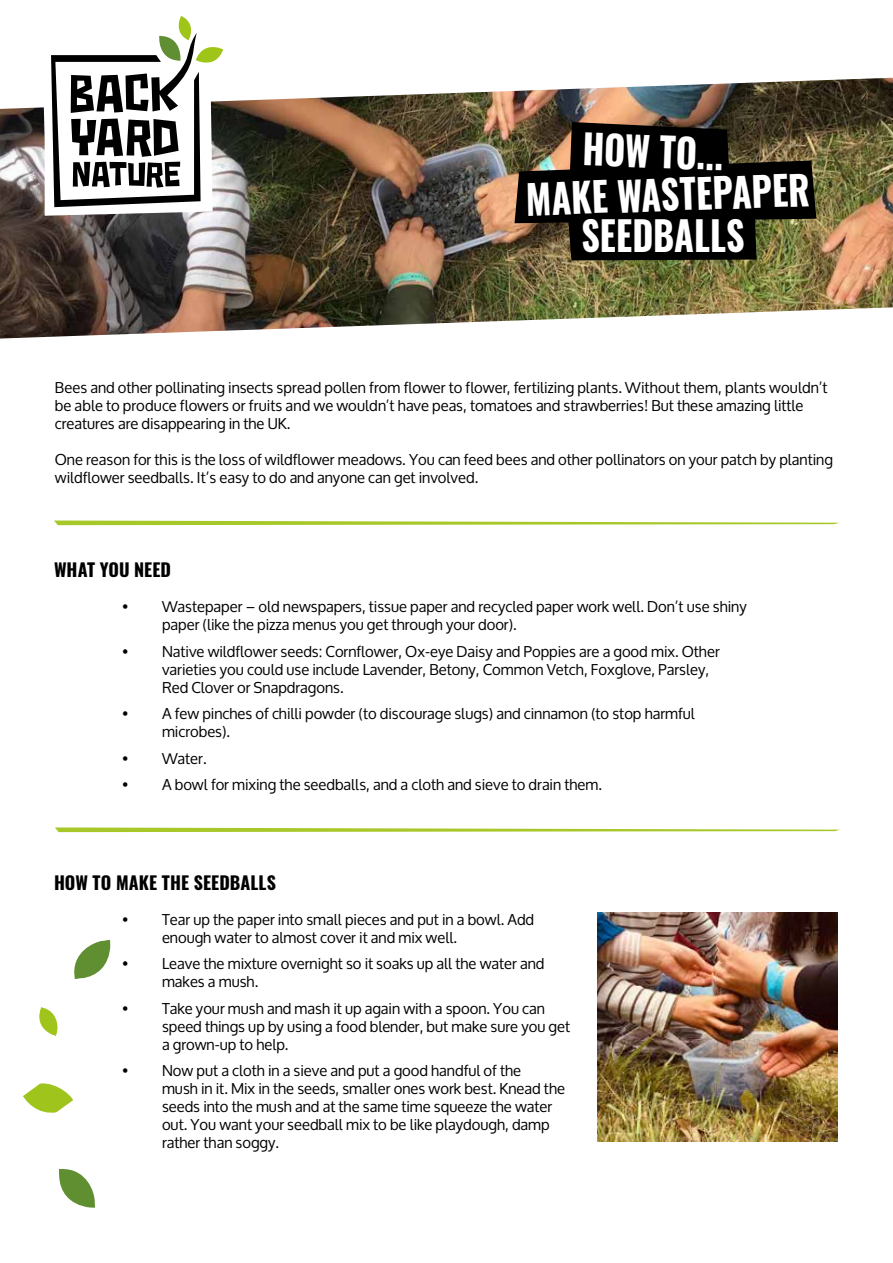
<style>
.page{position:relative;width:893px;height:1263px;background:#fff}
.page>*{position:absolute;margin:0;border:0;box-sizing:border-box;transform-origin:0 0}
.t1{font:700 40.35px "Oswald";color:#fff;scale:.89 1}
.t2{font:700 18px "Oswald";letter-spacing:.005em;color:#000}
.t3{font:15px/18px "Oxygen";color:#000}
</style>
<div class="page">
<img style="left:0;top:78px;width:893px;height:261px">
<svg style="left:43px;top:16px;width:189px;height:200px"></svg>
<svg style="left:54px;top:520px;width:785px;height:5px"></svg>
<svg style="left:514px;top:122px;width:302px;height:138px;background:#1f1b11"></svg>
<svg style="left:59px;top:1169px;width:36px;height:39px"></svg>
<svg style="left:39px;top:1007px;width:19px;height:29px"></svg>
<svg style="left:23px;top:1083px;width:50px;height:30px"></svg>
<svg style="left:74px;top:940px;width:37px;height:39px"></svg>
<svg style="left:55px;top:827px;width:785px;height:5px"></svg>
<img style="left:597px;top:912px;width:241px;height:230px">
<h1 class="t1" style="left:584px;top:121px;width:159px;rotate:2deg">HOW TO...</h1>
<h1 class="t1" style="left:525px;top:171px;width:321px;rotate:-2deg">MAKE WASTEPAPER</h1>
<h1 class="t1" style="left:581px;top:207px;width:185px">SEEDBALLS</h1>
<p class="t3" style="left:55px;top:378px;width:774px">Bees and other pollinating insects spread pollen from flower to flower, fertilizing plants. Without them, plants wouldn’t be able to produce flowers or fruits and we wouldn’t have peas, tomatoes and strawberries! But these amazing little creatures are disappearing in the UK.</p>
<p class="t3" style="left:55px;top:450px;width:779px">One reason for this is the loss of wildflower meadows. You can feed bees and other pollinators on your patch by planting wildflower seedballs. It’s easy to do and anyone can get involved.</p>
<p class="t2" style="left:54px;top:557px;width:119px">WHAT YOU NEED</p>
<p class="t3" style="left:162px;top:598px;width:586px;text-indent:-40px">• Wastepaper – old newspapers, tissue paper and recycled paper work well. Don’t use shiny paper (like the pizza menus you get through your door).</p>
<p class="t3" style="left:162px;top:642px;width:559px;text-indent:-40px">• Native wildflower seeds: Cornflower, Ox-eye Daisy and Poppies are a good mix. Other varieties you could use include Lavender, Betony, Common Vetch, Foxglove, Parsley,<br>Red Clover or Snapdragons.</p>
<p class="t3" style="left:162px;top:705px;width:534px;text-indent:-40px">• A few pinches of chilli powder (to discourage slugs) and cinnamon (to stop harmful microbes).</p>
<p class="t3" style="left:122px;top:749px;width:86px">• Water.</p>
<p class="t3" style="left:122px;top:776px;width:481px">• A bowl for mixing the seedballs, and a cloth and sieve to drain them.</p>
<p class="t2" style="left:54px;top:870px;width:224px">HOW TO MAKE THE SEEDBALLS</p>
<p class="t3" style="left:162px;top:911px;width:374px;text-indent:-40px">• Tear up the paper into small pieces and put in a bowl. Add enough water to almost cover it and mix well.</p>
<p class="t3" style="left:162px;top:955px;width:384px;text-indent:-40px">• Leave the mixture overnight so it soaks up all the water and makes a mush.</p>
<p class="t3" style="left:162px;top:1000px;width:410px;text-indent:-40px">• Take your mush and mash it up again with a spoon. You can speed things up by using a food blender, but make sure you get a grown-up to help.</p>
<p class="t3" style="left:162px;top:1062px;width:405px;text-indent:-40px">• Now put a cloth in a sieve and put a good handful of the<br>mush in it. Mix in the seeds, smaller ones work best. Knead the seeds into the mush and at the same time squeeze the water out. You want your seedball mix to be like playdough, damp rather than soggy.</p>
</div>
